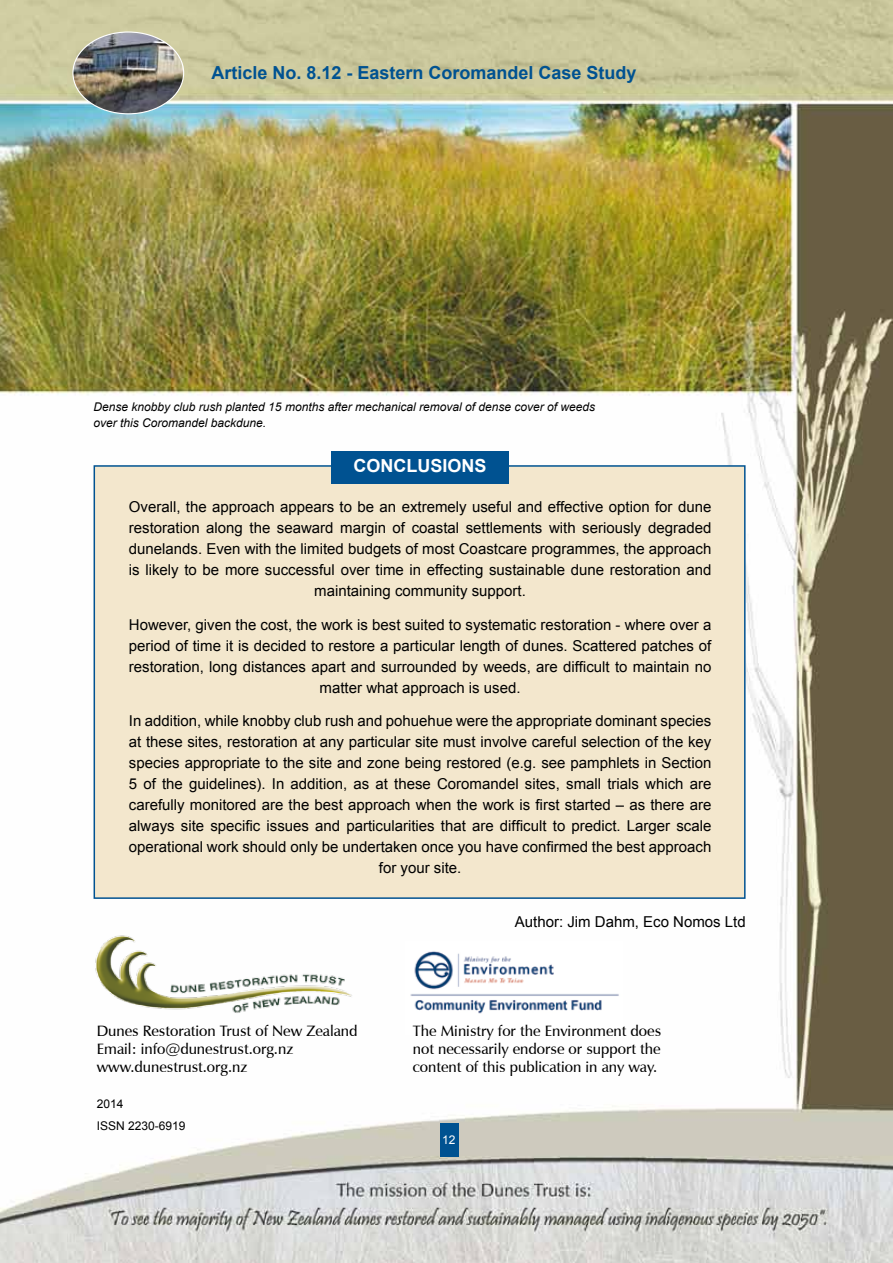
<style>
.page{position:relative;width:893px;height:1263px;background:#fff}
.page>*{position:absolute;margin:0;border:0;box-sizing:border-box;transform-origin:0 0}
.t1{font:700 18px "Arial";color:#005291}
.t2{font:700 18px "Arial";color:#fff}
.t3{font:15px/21px "Arial";color:#000;text-align:center}
.t4{font:600 15px/18px "Zapf Humanist 601 BT";color:#000}
.t5{font:italic 12px/16.5px "Arial";color:#000}
.t6{font:12px/21.8px "Arial";color:#000}
.t7{font:12px "Arial";color:#fff}
</style>
<div class="page">
<img style="left:0;top:0;width:893px;height:1263px">
<img style="left:73px;top:32px;width:111px;height:82px">
<img style="left:85px;top:927px;width:276px;height:103px">
<div style="left:440px;top:1123px;width:19px;height:34px;background:#005291"></div>
<div style="left:94px;top:465px;width:652px;height:434px;background:#f3e7cd;border:2px solid #005291"></div>
<div style="left:332px;top:452px;width:177px;height:32px;background:#005291"></div>
<img style="left:405px;top:942px;width:218px;height:92px">
<p class="t1" style="left:211px;top:60px;width:427px">Article No. 8.12 - Eastern Coromandel Case Study</p>
<p class="t5" style="left:94px;top:399px;width:503px">Dense knobby club rush planted 15 months after mechanical removal of dense cover of weeds over this Coromandel backdune.</p>
<p class="t2" style="left:354px;top:453px;width:135px">CONCLUSIONS</p>
<p class="t3" style="left:129px;top:496px;width:584px">Overall, the approach appears to be an extremely useful and effective option for dune restoration along the seaward margin of coastal settlements with seriously degraded dunelands. Even with the limited budgets of most Coastcare programmes, the approach is likely to be more successful over time in effecting sustainable dune restoration and maintaining community support.</p>
<p class="t3" style="left:129px;top:614px;width:584px">However, given the cost, the work is best suited to systematic restoration - where over a period of time it is decided to restore a particular length of dunes. Scattered patches of restoration, long distances apart and surrounded by weeds, are difficult to maintain no matter what approach is used.</p>
<p class="t3" style="left:129px;top:710px;width:584px">In addition, while knobby club rush and pohuehue were the appropriate dominant species at these sites, restoration at any particular site must involve careful selection of the key species appropriate to the site and zone being restored (e.g. see pamphlets in Section 5 of the guidelines). In addition, as at these Coromandel sites, small trials which are carefully monitored are the best approach when the work is first started – as there are always site specific issues and particularities that are difficult to predict. Larger scale operational work should only be undertaken once you have confirmed the best approach for your site.</p>
<p class="t4" style="left:97px;top:1022px;width:262px">Dunes Restoration Trust of New Zealand<br>Email: info@dunestrust.org.nz www.dunestrust.org.nz</p>
<p class="t6" style="left:97px;top:1093px;width:90px">2014<br>ISSN 2230-6919</p>
<p class="t3" style="left:515px;top:911px;width:232px">Author: Jim Dahm, Eco Nomos Ltd</p>
<p class="t4" style="left:413px;top:1022px;width:250px;text-align:justify">The Ministry for the Environment does not necessarily endorse or support the content of this publication in any way.</p>
<p class="t7" style="left:442px;top:1131px;width:15px">12</p>
</div>
